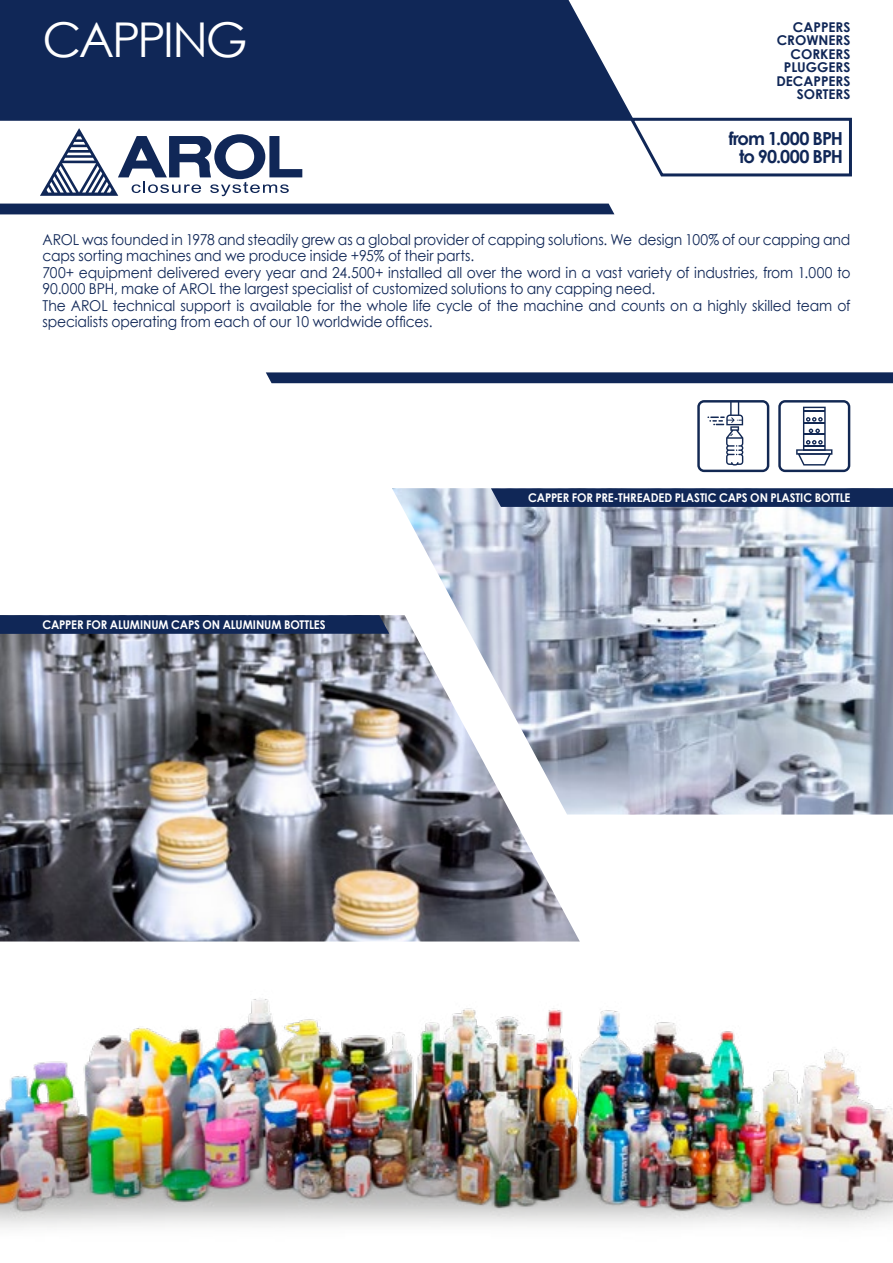
<style>
.page{position:relative;width:893px;height:1263px;background:#fff}
.page>*{position:absolute;margin:0;border:0;box-sizing:border-box;transform-origin:0 0}
.t1{font:48px "Century Gothic";letter-spacing:-.05em;color:#fff}
.t2{font:700 18px/18.6px "Century Gothic";letter-spacing:-.055em;color:#102757;text-align:center}
.t3{font:15px/16.5px "Century Gothic";letter-spacing:-.005em;color:#102757;scale:.93 1}
.t4{font:700 13.5px/13.5px "Century Gothic";color:#102757;text-align:right}
.t5{font:700 12px "Century Gothic";letter-spacing:-.01em;color:#fff;scale:.94 1}
</style>
<div class="page">
<div style="left:0;top:0;width:631px;height:121px;background:#102757"></div>
<div style="left:0;top:204px;width:614px;height:10px;background:#102757"></div>
<img style="left:0;top:999px;width:893px;height:229px">
<svg style="left:697px;top:400px;width:72px;height:72px"></svg>
<svg style="left:778px;top:400px;width:72px;height:72px"></svg>
<img style="left:0;top:615px;width:580px;height:326px">
<svg style="left:628px;top:115px;width:224px;height:62px"></svg>
<svg style="left:0;top:615px;width:389px;height:19px;background:#132958"></svg>
<img style="left:392px;top:488px;width:501px;height:326px">
<svg style="left:491px;top:488px;width:402px;height:19px;background:#152c5b"></svg>
<svg style="left:266px;top:372px;width:627px;height:11px;background:#192f5d"></svg>
<svg style="left:40px;top:128px;width:262px;height:68px"></svg>
<h1 class="t1" style="left:43px;top:7px;width:207px">CAPPING</h1>
<p class="t4" style="left:776px;top:19px;width:75px">CAPPERS<br>CROWNERS<br>CORKERS<br>PLUGGERS<br>DECAPPERS<br>SORTERS</p>
<p class="t2" style="left:729px;top:128px;width:116px">from 1.000 BPH to 90.000 BPH</p>
<p class="t3" style="left:43px;top:231px;width:870px">AROL was founded in 1978 and steadily grew as a global provider of capping solutions. We design 100% of our capping and caps sorting machines and we produce inside +95% of their parts.<br>700+ equipment delivered every year and 24.500+ installed all over the word in a vast variety of industries, from 1.000 to 90.000 BPH, make of AROL the largest specialist of customized solutions to any capping need.<br>The AROL technical support is available for the whole life cycle of the machine and counts on a highly skilled team of specialists operating from each of our 10 worldwide offices.</p>
<p class="t5" style="left:43px;top:615px;width:303px">CAPPER FOR ALUMINUM CAPS ON ALUMINUM BOTTLES</p>
<p class="t5" style="left:528px;top:489px;width:344px">CAPPER FOR PRE-THREADED PLASTIC CAPS ON PLASTIC BOTTLE</p>
</div>
